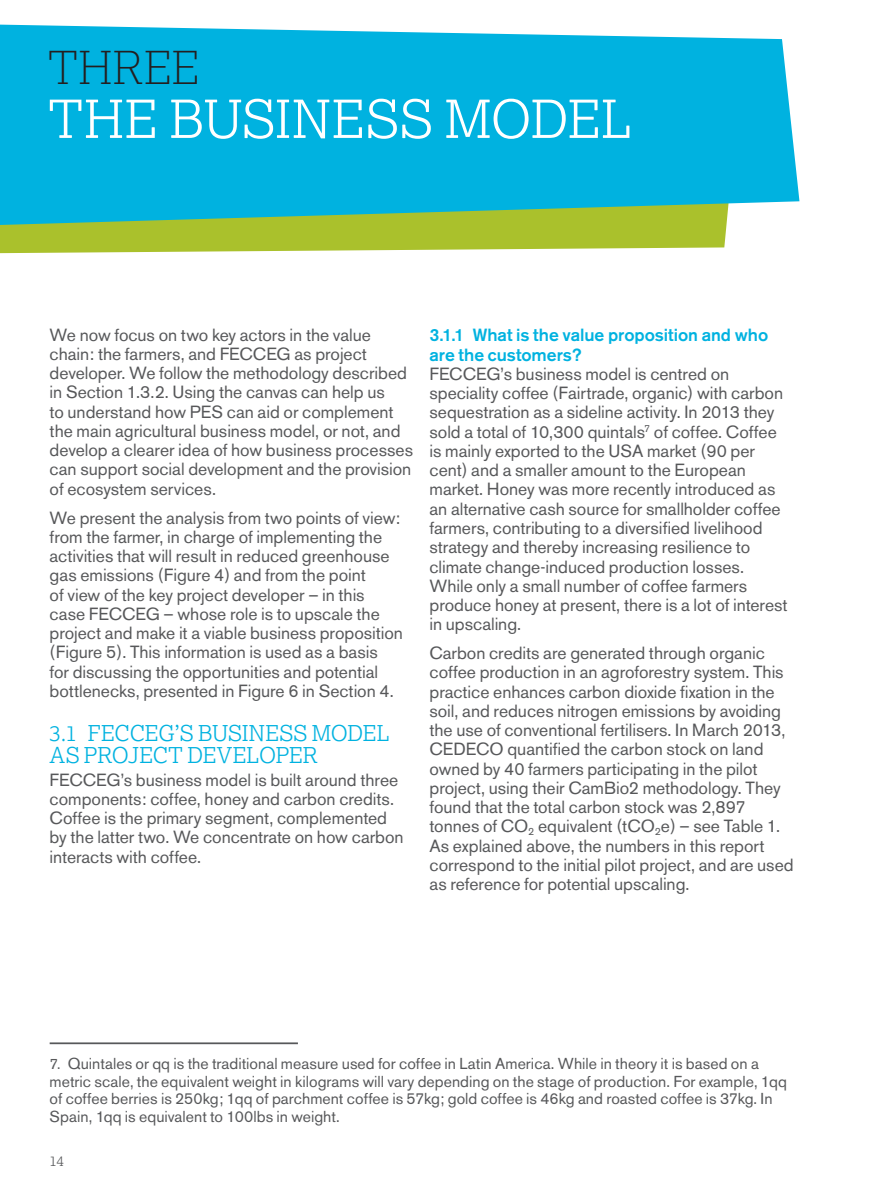
<style>
.page{position:relative;width:869px;height:1191px;background:#fff}
.page>*{position:absolute;margin:0;border:0;box-sizing:border-box;transform-origin:0 0}
.t1{font:300 52.5px "Lexia";letter-spacing:.005em;color:#fff}
.t2{font:100 45.5px "Lexia";letter-spacing:.01em;color:#231f20}
.t3{font:300 21.88px/22.8px "Lexia";letter-spacing:-.01em;color:#00b2e0}
.t4{font:17.5px/19.2px "Akzidenz Grotesk BE";color:#57585a}
.t5{font:500 17.5px/19.2px "Akzidenz Grotesk BE";letter-spacing:-.005em;color:#00b2e0}
.t6{font:15.75px/17.5px "Akzidenz Grotesk BE";color:#57585a}
.t7{font:300 14px "Lexia";color:#57585a}
.s1{font-size:14.88px}
</style>
<div class="page">
<svg style="left:0;top:225px;width:727px;height:28px;background:#b2c740"></svg>
<svg style="left:0;top:25px;width:799px;height:200px;background:#15b6d8"></svg>
<hr style="left:50px;top:1042px;width:248px;height:2px;background:#57585a">
<h2 class="t2" style="left:48px;top:39px;width:153px">THREE</h2>
<h1 class="t1" style="left:48px;top:86px;width:584px">THE BUSINESS MODEL</h1>
<p class="t4" style="left:50px;top:325px;width:365px">We now focus on two key actors in the value chain: the farmers, and FECCEG as project developer. We follow the methodology described in Section 1.3.2. Using the canvas can help us<br>to understand how PES can aid or complement the main agricultural business model, or not, and develop a clearer idea of how business processes can support social development and the provision of ecosystem services.</p>
<p class="t4" style="left:50px;top:508px;width:354px">We present the analysis from two points of view: from the farmer, in charge of implementing the activities that will result in reduced greenhouse gas emissions (Figure 4) and from the point<br>of view of the key project developer – in this case FECCEG – whose role is to upscale the project and make it a viable business proposition (Figure 5). This information is used as a basis<br>for discussing the opportunities and potential bottlenecks, presented in Figure 6 in Section 4.</p>
<p class="t3" style="left:50px;top:721px;width:43px">3.1 FECCEG</p>
<p class="t3" style="left:50px;top:721px;width:341px;text-indent:125px">’S BUSINESS MODEL<br>AS PROJECT DEVELOPER</p>
<p class="t4" style="left:50px;top:770px;width:355px">FECCEG’s business model is built around three components: coffee, honey and carbon credits.<br>Coffee is the primary segment, complemented by the latter two. We concentrate on how carbon interacts with coffee.</p>
<p class="t5" style="left:429px;top:325px;width:340px">3.1.1 What is the value proposition and who are the customers?</p>
<p class="t4" style="left:429px;top:364px;width:359px">FECCEG’s business model is centred on speciality coffee (Fairtrade, organic) with carbon sequestration as a sideline activity. In 2013 they sold a total of 10,300 quintals<sup>7</sup> of coffee. Coffee is mainly exported to the USA market (90 per cent) and a smaller amount to the European market. Honey was more recently introduced as an alternative cash source for smallholder coffee farmers, contributing to a diversified livelihood strategy and thereby increasing resilience to climate change-induced production losses.<br>While only a small number of coffee farmers produce honey at present, there is a lot of interest in upscaling.</p>
<p class="t4" style="left:429px;top:643px;width:365px">Carbon credits are generated through organic coffee production in an agroforestry system. This practice enhances carbon dioxide fixation in the soil, and reduces nitrogen emissions by avoiding the use of conventional fertilisers. In March 2013, CEDECO quantified the carbon stock on land owned by 40 farmers participating in the pilot project, using their CamBio2 methodology. They found that the total carbon stock was 2,897 tonnes of CO<sub>2</sub> equivalent (tCO<sub>2</sub>e) – see Table 1.<br>As explained above, the numbers in this report correspond to the initial pilot project, and are used as reference for potential upscaling.</p>
<p class="t6" style="left:50px;top:1054px;width:738px"><span class="s1">7.</span> Quintales or qq is the traditional measure used for coffee in Latin America. While in theory it is based on a metric scale, the equivalent weight in kilograms will vary depending on the stage of production. For example, 1qq of coffee berries is 250kg; 1qq of parchment coffee is 57kg; gold coffee is 46kg and roasted coffee is 37kg. In Spain, 1qq is equivalent to 100lbs in weight.</p>
<p class="t7" style="left:50px;top:1152px;width:16px">14</p>
</div>
